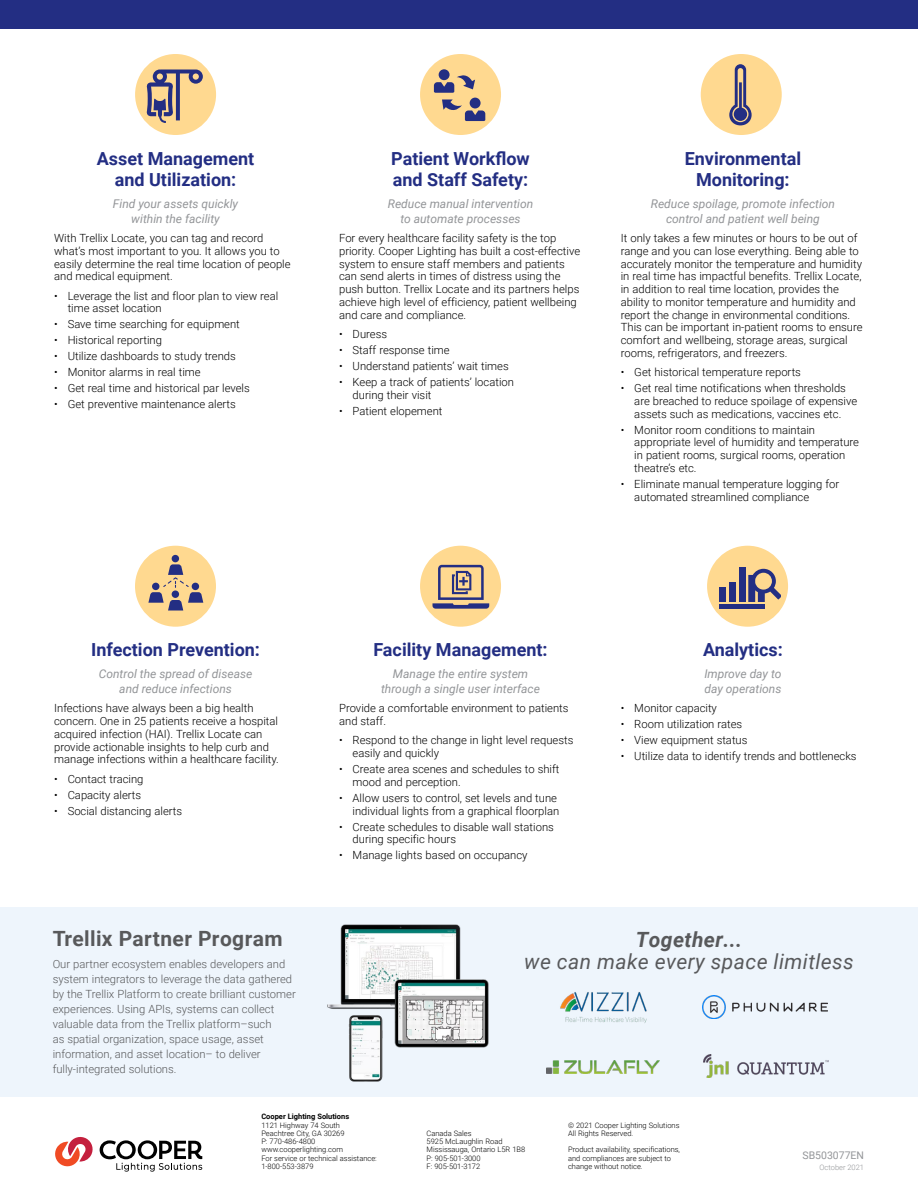
<style>
.page{position:relative;width:918px;height:1188px;background:#fff}
.page>*{position:absolute;margin:0;border:0;box-sizing:border-box;transform-origin:0 0}
.t1{font:italic 21px "Roboto";letter-spacing:.02em;color:#58595b}
.t2{font:700 21px "Roboto";letter-spacing:.02em;color:#58595b}
.t3{font:italic 700 21px "Roboto";letter-spacing:.02em;color:#58595b}
.t4{font:700 18px/21px "Roboto";color:#232e83;text-align:center}
.t5{font:700 17.4px "Univers LT Std";color:#232e83}
.t6{font:700 16.35px "Univers LT Std";color:#232e83}
.t7{font:700 15.9px "Univers LT Std";color:#232e83}
.t8{font:700 13.8px "Univers LT Std";color:#232e83}
.t9{font:italic 12px/15px "Roboto";color:#939598;text-align:center}
.t10{font:300 11.25px/12.8px "Roboto";color:#000}
.t11{font:300 11.25px/15px "Roboto";color:#58595b}
.t12{font:10.5px "Roboto";color:#939598}
.t13{font:300 7.5px/8.2px "Roboto";color:#000}
.t14{font:700 7.5px "Roboto";color:#000}
.t15{font:300 7.5px "Roboto";color:#939598}
</style>
<div class="page">
<div style="left:0;top:907px;width:918px;height:190px;background:#eef5fc"></div>
<img style="left:327px;top:924px;width:134px;height:85px">
<img style="left:348px;top:1015px;width:35px;height:67px">
<img style="left:391px;top:976px;width:98px;height:72px">
<svg style="left:55px;top:1137px;width:38px;height:30px"></svg>
<svg style="left:100px;top:1140px;width:102px;height:32px"></svg>
<img style="left:560px;top:992px;width:87px;height:31px">
<img style="left:546px;top:1060px;width:114px;height:13px">
<img style="left:702px;top:995px;width:125px;height:24px">
<img style="left:703px;top:1054px;width:125px;height:23px">
<div style="left:0;top:0;width:918px;height:28px;background:#232e83"></div>
<div style="left:420px;top:546px;width:81px;height:81px;background:#ffd990;border-radius:50%"></div>
<svg style="left:432px;top:565px;width:57px;height:44px"></svg>
<div style="left:135px;top:546px;width:81px;height:81px;background:#ffd990;border-radius:50%"></div>
<div style="left:172px;top:555px;width:7px;height:7px;background:#232e83;border-radius:50%"></div>
<svg style="left:148px;top:564px;width:55px;height:47px"></svg>
<div style="left:707px;top:546px;width:81px;height:81px;background:#ffd990;border-radius:50%"></div>
<div style="left:720px;top:604px;width:45px;height:5px;background:#232e83"></div>
<div style="left:720px;top:587px;width:6px;height:15px;background:#232e83"></div>
<div style="left:729px;top:582px;width:7px;height:20px;background:#232e83"></div>
<div style="left:739px;top:568px;width:7px;height:34px;background:#232e83"></div>
<svg style="left:748px;top:569px;width:32px;height:33px"></svg>
<div style="left:135px;top:54px;width:81px;height:81px;background:#ffd990;border-radius:50%"></div>
<svg style="left:147px;top:69px;width:56px;height:54px"></svg>
<div style="left:701px;top:54px;width:81px;height:81px;background:#ffd990;border-radius:50%"></div>
<svg style="left:729px;top:64px;width:23px;height:61px"></svg>
<div style="left:420px;top:54px;width:81px;height:81px;background:#ffd990;border-radius:50%"></div>
<div style="left:439px;top:69px;width:11px;height:11px;background:#232e83;border-radius:50%"></div>
<svg style="left:442px;top:99px;width:43px;height:22px"></svg>
<svg style="left:434px;top:75px;width:41px;height:18px"></svg>
<h3 class="t7" style="left:133px;top:147px;width:85px">Equipment</h3>
<h2 class="t4" style="left:391px;top:147px;width:140px">Patient Workflow</h2>
<h3 class="t6" style="left:709px;top:148px;width:64px">Sensing</h3>
<h2 class="t4" style="left:393px;top:168px;width:137px">and Staff Safety:</h2>
<p class="t9" style="left:388px;top:195px;width:147px">Reduce manual intervention to automate processes</p>
<p class="t10" style="left:339px;top:231px;width:243px">For every healthcare facility safety is the top priority. Cooper Lighting has built a cost-effective system to ensure staff members and patients can send alerts in times of distress using the push button. Trellix Locate and its partners helps achieve high level of efficiency, patient wellbeing and care and compliance.</p>
<p class="t10" style="left:339px;top:327px;width:49px">• Duress</p>
<p class="t10" style="left:339px;top:343px;width:112px">• Staff response time</p>
<p class="t10" style="left:339px;top:359px;width:171px">• Understand patients’ wait times</p>
<p class="t10" style="left:353px;top:375px;width:163px;text-indent:-14px">• Keep a track of patients’ location during their visit</p>
<p class="t10" style="left:339px;top:404px;width:105px">• Patient elopement</p>
<h2 class="t4" style="left:685px;top:147px;width:118px">Environmental<br>Monitoring:</h2>
<p class="t9" style="left:651px;top:195px;width:186px">Reduce spoilage, promote infection control and patient well being</p>
<p class="t10" style="left:621px;top:231px;width:243px">It only takes a few minutes or hours to be out of range and you can lose everything. Being able to accurately monitor the temperature and humidity in real time has impactful benefits. Trellix Locate, in addition to real time location, provides the ability to monitor temperature and humidity and report the change in environmental conditions.<br>This can be important in-patient rooms to ensure comfort and wellbeing, storage areas, surgical rooms, refrigerators, and freezers.</p>
<p class="t10" style="left:621px;top:365px;width:182px">• Get historical temperature reports</p>
<p class="t10" style="left:634px;top:381px;width:224px;text-indent:-14px">• Get real time notifications when thresholds are breached to reduce spoilage of expensive assets such as medications, vaccines etc.</p>
<p class="t10" style="left:634px;top:423px;width:226px;text-indent:-14px">• Monitor room conditions to maintain appropriate level of humidity and temperature in patient rooms, surgical rooms, operation theatre’s etc.</p>
<p class="t10" style="left:634px;top:477px;width:206px;text-indent:-14px">• Eliminate manual temperature logging for automated streamlined compliance</p>
<h3 class="t6" style="left:409px;top:148px;width:103px">Optimization</h3>
<h2 class="t4" style="left:97px;top:147px;width:159px">Asset Management and Utilization:</h2>
<p class="t9" style="left:113px;top:195px;width:127px">Find your assets quickly within the facility</p>
<p class="t10" style="left:54px;top:231px;width:238px">With Trellix Locate, you can tag and record what’s most important to you. It allows you to easily determine the real time location of people and medical equipment.</p>
<p class="t10" style="left:68px;top:289px;width:212px;text-indent:-14px">• Leverage the list and floor plan to view real time asset location</p>
<p class="t10" style="left:54px;top:318px;width:187px">• Save time searching for equipment</p>
<p class="t10" style="left:54px;top:334px;width:109px">• Historical reporting</p>
<p class="t10" style="left:54px;top:350px;width:183px">• Utilize dashboards to study trends</p>
<p class="t10" style="left:54px;top:366px;width:148px">• Monitor alarms in real time</p>
<p class="t10" style="left:54px;top:382px;width:197px">• Get real time and historical par levels</p>
<p class="t10" style="left:54px;top:398px;width:183px">• Get preventive maintenance alerts</p>
<h2 class="t4" style="left:91px;top:639px;width:170px">Infection Prevention:</h2>
<p class="t9" style="left:99px;top:666px;width:155px">Control the spread of disease and reduce infections</p>
<p class="t10" style="left:54px;top:702px;width:226px">Infections have always been a big health concern. One in 25 patients receive a hospital acquired infection (HAI). Trellix Locate can provide actionable insights to help curb and manage infections within a healthcare facility.</p>
<p class="t10" style="left:54px;top:772px;width:91px">• Contact tracing</p>
<p class="t10" style="left:54px;top:788px;width:89px">• Capacity alerts</p>
<p class="t10" style="left:54px;top:804px;width:130px">• Social distancing alerts</p>
<h3 class="t5" style="left:146px;top:639px;width:60px">Tracing</h3>
<h1 class="t2" style="left:53px;top:924px;width:232px">Trellix Partner Program</h1>
<p class="t11" style="left:53px;top:956px;width:245px">Our partner ecosystem enables developers and system integrators to leverage the data gathered by the Trellix Platform to create brilliant customer experiences. Using APIs, systems can collect valuable data from the Trellix platform–such<br>as spatial organization, space usage, asset information, and asset location– to deliver fully-integrated solutions.</p>
<h2 class="t4" style="left:373px;top:639px;width:176px">Facility Management:</h2>
<p class="t9" style="left:381px;top:666px;width:160px">Manage the entire system through a single user interface</p>
<p class="t10" style="left:339px;top:702px;width:231px">Provide a comfortable environment to patients and staff.</p>
<p class="t10" style="left:353px;top:734px;width:222px;text-indent:-14px">• Respond to the change in light level requests easily and quickly</p>
<p class="t10" style="left:353px;top:762px;width:208px;text-indent:-14px">• Create area scenes and schedules to shift mood and perception.</p>
<p class="t10" style="left:339px;top:791px;width:222px;text-align:right">• Allow users to control, set levels and tune individual lights from a graphical floorplan</p>
<p class="t10" style="left:353px;top:820px;width:203px;text-indent:-14px">• Create schedules to disable wall stations during specific hours</p>
<p class="t10" style="left:339px;top:849px;width:190px">• Manage lights based on occupancy</p>
<p class="t8" style="left:715px;top:632px;width:60px">Metering</p>
<h2 class="t4" style="left:703px;top:639px;width:81px">Analytics:</h2>
<p class="t9" style="left:704px;top:666px;width:79px;text-align:left">Improve day to day operations</p>
<p class="t10" style="left:621px;top:702px;width:98px">• Monitor capacity</p>
<p class="t10" style="left:621px;top:718px;width:123px">• Room utilization rates</p>
<p class="t10" style="left:621px;top:734px;width:128px">• View equipment status</p>
<p class="t10" style="left:621px;top:750px;width:237px">• Utilize data to identify trends and bottlenecks</p>
<h1 class="t3" style="left:636px;top:924px;width:108px">Together...</h1>
<h1 class="t1" style="left:524px;top:947px;width:331px">we can make every space limitless</h1>
<p class="t14" style="left:261px;top:1111px;width:89px">Cooper Lighting Solutions</p>
<p class="t13" style="left:261px;top:1120px;width:117px">1121 Highway 74 South<br>Peachtree City, GA 30269<br>P: 770-486-4800 www.cooperlighting.com<br>For service or technical assistance:<br>1-800-553-3879</p>
<p class="t13" style="left:427px;top:1129px;width:100px">Canada Sales<br>5925 McLaughlin Road<br>Mississauga, Ontario L5R 1B8<br>P: 905-501-3000<br>F: 905-501-3172</p>
<p class="t13" style="left:568px;top:1120px;width:113px">© 2021 Cooper Lighting Solutions<br>All Rights Reserved.</p>
<p class="t13" style="left:568px;top:1145px;width:114px">Product availability, specifications, and compliances are subject to change without notice.</p>
<p class="t12" style="left:802px;top:1148px;width:63px">SB503077EN</p>
<p class="t15" style="left:820px;top:1162px;width:46px">October 2021</p>
</div>
